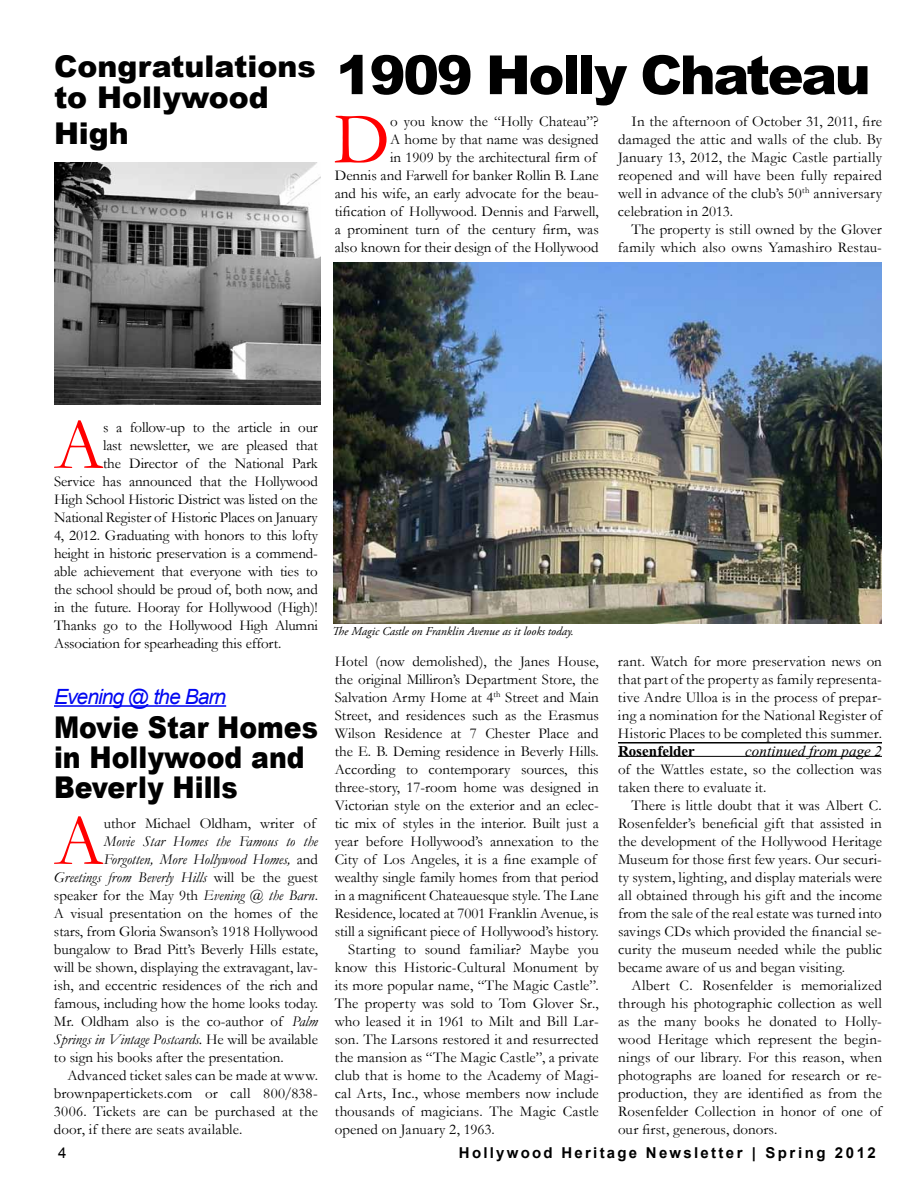
<style>
.page{position:relative;width:918px;height:1188px;background:#fff}
.page>*{position:absolute;margin:0;border:0;box-sizing:border-box;transform-origin:0 0}
.t1{font:72.75px "Garamond";color:#f00}
.t2{font:900 54px "Arial";letter-spacing:-.045em;color:#000}
.t3{font:900 30px/30px "Arial";color:#000;scale:.89 1}
.t4{font:900 30px/31.5px "Arial";color:#000}
.t5{font:italic 21px "Arial";letter-spacing:-.045em;color:#0007f1}
.t6{font:15px/18px "Garamond";color:#000;text-align:justify}
.t7{font:italic 15px "Garamond";color:#000}
.t8{font:700 15px "Arial";letter-spacing:.15em;color:#000}
.t9{font:italic 15px "Times New Roman";letter-spacing:.005em;color:#000}
.t10{font:700 15px "Times New Roman";color:#000}
.t11{font:15px "Arial";color:#000}
.t12{font:italic 12px "Adobe Garamond Pro";color:#000}
.s1{font-style:normal}
.s2{font-style:italic}
</style>
<div class="page">
<hr style="left:618px;top:756px;width:264px;height:1px;background:#000">
<img style="left:54px;top:162px;width:267px;height:243px">
<img style="left:333px;top:262px;width:549px;height:362px">
<hr style="left:54px;top:705px;width:172px;height:2px;background:#0007f1">
<hr style="left:618px;top:742px;width:264px;height:2px;background:#000">
<h3 class="t4" style="left:54px;top:50px;width:263px">Congratulations to Hollywood</h3>
<h3 class="t4" style="left:54px;top:117px;width:76px">High</h3>
<h2 class="t2" style="left:336px;top:36px;width:536px">1909 Holly Chateau</h2>
<h1 class="t1" style="left:334px;top:90px;width:58px">D</h1>
<p class="t6" style="left:335px;top:112px;width:266px;text-align:right">o you know the “Holly Chateau”?<br>A home by that name was designed<br>in 1909 by the architectural firm of<br>Dennis and Farwell for banker Rollin B. Lane and his wife, an early advocate for the beau&shy;tification of Hollywood. Dennis and Farwell, a prominent turn of the century firm, was also known for their design of the Hollywood</p>
<p class="t6" style="left:618px;top:112px;width:266px;text-indent:14px">In the afternoon of October 31, 2011, fire damaged the attic and walls of the club. By January 13, 2012, the Magic Castle partially reopened and will have been fully repaired well in advance of the club’s 50<sup>th</sup> anniversary celebration in 2013.</p>
<p class="t6" style="left:618px;top:220px;width:266px;text-align:right">The property is still owned by the Glover family which also owns Yamashiro Restau-</p>
<h1 class="t1" style="left:55px;top:396px;width:51px">A</h1>
<p class="t6" style="left:103px;top:418px;width:216px">s a follow-up to the article in our</p>
<p class="t6" style="left:103px;top:436px;width:216px">last newsletter, we are pleased that</p>
<p class="t6" style="left:103px;top:454px;width:216px">the Director of the National Park</p>
<p class="t6" style="left:54px;top:472px;width:265px">Service has announced that the Hollywood</p>
<p class="t6" style="left:54px;top:490px;width:265px">High School Historic District was listed on the</p>
<p class="t6" style="left:54px;top:508px;width:265px">National Register of Historic Places on January</p>
<p class="t6" style="left:54px;top:526px;width:265px">4, 2012. Graduating with honors to this lofty</p>
<p class="t6" style="left:54px;top:544px;width:265px">height in historic preservation is a commend-</p>
<p class="t6" style="left:54px;top:562px;width:265px">able achievement that everyone with ties to</p>
<p class="t6" style="left:54px;top:580px;width:265px">the school should be proud of, both now, and</p>
<p class="t6" style="left:54px;top:598px;width:265px">in the future. Hooray for Hollywood (High)!</p>
<p class="t6" style="left:54px;top:616px;width:265px">Thanks go to the Hollywood High Alumni</p>
<p class="t6" style="left:54px;top:634px;width:229px">Association for spearheading this effort.</p>
<h3 class="t5" style="left:54px;top:683px;width:174px">Evening @ the Barn</h3>
<h3 class="t3" style="left:54px;top:712px;width:298px">Movie Star Homes in Hollywood and<br>Beverly Hills</h3>
<h1 class="t1" style="left:55px;top:792px;width:51px">A</h1>
<p class="t6" style="left:104px;top:814px;width:214px">uthor Michael Oldham, writer of</p>
<p class="t7" style="left:104px;top:831px;width:216px">Movie Star Homes the Famous to the</p>
<p class="t7" style="left:104px;top:849px;width:216px">Forgotten, More Hollywood Homes, <span class="s1">and</span></p>
<p class="t7" style="left:54px;top:867px;width:266px">Greetings from Beverly Hills <span class="s1">will be the guest</span></p>
<p class="t6" style="left:54px;top:886px;width:266px">speaker for the May 9th <span class="s2">Evening @ the Barn</span>.</p>
<p class="t6" style="left:54px;top:904px;width:265px">A visual presentation on the homes of the</p>
<p class="t6" style="left:54px;top:922px;width:265px">stars, from Gloria Swanson’s 1918 Hollywood</p>
<p class="t6" style="left:54px;top:940px;width:265px">bungalow to Brad Pitt’s Beverly Hills estate,</p>
<p class="t6" style="left:54px;top:958px;width:266px">will be shown, displaying the extravagant, lav-</p>
<p class="t6" style="left:54px;top:976px;width:265px">ish, and eccentric residences of the rich and</p>
<p class="t6" style="left:54px;top:994px;width:265px">famous, including how the home looks today.</p>
<p class="t6" style="left:54px;top:1012px;width:265px">Mr. Oldham also is the co-author of <span class="s2">Palm</span></p>
<p class="t7" style="left:54px;top:1029px;width:265px">Springs in Vintage Postcards. <span class="s1">He will be available</span></p>
<p class="t6" style="left:54px;top:1048px;width:231px">to sign his books after the presentation.</p>
<p class="t6" style="left:67px;top:1066px;width:252px">Advanced ticket sales can be made at www.</p>
<p class="t6" style="left:54px;top:1084px;width:265px">brownpapertickets.com or call 800/838-</p>
<p class="t6" style="left:54px;top:1102px;width:265px">3006. Tickets are can be purchased at the</p>
<p class="t6" style="left:54px;top:1120px;width:190px">door, if there are seats available.</p>
<p class="t12" style="left:332px;top:624px;width:243px">The Magic Castle on Franklin Avenue as it looks today.</p>
<p class="t6" style="left:335px;top:652px;width:265px">Hotel (now demolished), the Janes House,</p>
<p class="t6" style="left:335px;top:670px;width:266px">the original Milliron’s Department Store, the</p>
<p class="t6" style="left:335px;top:688px;width:265px">Salvation Army Home at 4<sup>th</sup> Street and Main</p>
<p class="t6" style="left:335px;top:706px;width:266px">Street, and residences such as the Erasmus</p>
<p class="t6" style="left:335px;top:724px;width:265px">Wilson Residence at 7 Chester Place and</p>
<p class="t6" style="left:335px;top:742px;width:265px">the E. B. Deming residence in Beverly Hills.</p>
<p class="t6" style="left:335px;top:760px;width:265px">According to contemporary sources, this</p>
<p class="t6" style="left:335px;top:778px;width:265px">three-story, 17-room home was designed in</p>
<p class="t6" style="left:335px;top:796px;width:266px">Victorian style on the exterior and an eclec-</p>
<p class="t6" style="left:335px;top:814px;width:265px">tic mix of styles in the interior. Built just a</p>
<p class="t6" style="left:335px;top:832px;width:266px">year before Hollywood’s annexation to the</p>
<p class="t6" style="left:335px;top:850px;width:264px">City of Los Angeles, it is a fine example of</p>
<p class="t6" style="left:335px;top:868px;width:266px">wealthy single family homes from that period</p>
<p class="t6" style="left:335px;top:886px;width:265px">in a magnificent Chateauesque style. The Lane</p>
<p class="t6" style="left:335px;top:904px;width:265px">Residence, located at 7001 Franklin Avenue, is</p>
<p class="t6" style="left:335px;top:922px;width:265px">still a significant piece of Hollywood’s history.</p>
<p class="t6" style="left:348px;top:940px;width:252px">Starting to sound familiar? Maybe you</p>
<p class="t6" style="left:335px;top:958px;width:265px">know this Historic-Cultural Monument by</p>
<p class="t6" style="left:335px;top:976px;width:265px">its more popular name, “The Magic Castle”.</p>
<p class="t6" style="left:335px;top:994px;width:265px">The property was sold to Tom Glover Sr.,</p>
<p class="t6" style="left:335px;top:1012px;width:266px">who leased it in 1961 to Milt and Bill Lar-</p>
<p class="t6" style="left:335px;top:1030px;width:265px">son. The Larsons restored it and resurrected</p>
<p class="t6" style="left:335px;top:1048px;width:265px">the mansion as “The Magic Castle”, a private</p>
<p class="t6" style="left:335px;top:1066px;width:266px">club that is home to the Academy of Magi-</p>
<p class="t6" style="left:335px;top:1084px;width:266px">cal Arts, Inc., whose members now include</p>
<p class="t6" style="left:335px;top:1102px;width:265px">thousands of magicians. The Magic Castle</p>
<p class="t6" style="left:335px;top:1120px;width:162px">opened on January 2, 1963.</p>
<p class="t6" style="left:618px;top:652px;width:266px">rant. Watch for more preservation news on that part of the property as family representa&shy;tive Andre Ulloa is in the process of prepar&shy;ing a nomination for the National Register of Historic Places to be completed this summer.</p>
<p class="t10" style="left:618px;top:743px;width:78px">Rosenfelder</p>
<p class="t9" style="left:745px;top:743px;width:138px">continued from page 2</p>
<p class="t6" style="left:618px;top:760px;width:265px">of the Wattles estate, so the collection was taken there to evaluate it.</p>
<p class="t6" style="left:618px;top:796px;width:266px;text-indent:14px">There is little doubt that it was Albert C.<br>Rosenfelder’s beneficial gift that assisted in the development of the Hollywood Heritage Museum for those first few years. Our securi&shy;ty system, lighting, and display materials were all obtained through his gift and the income from the sale of the real estate was turned into savings CDs which provided the financial se&shy;curity the museum needed while the public became aware of us and began visiting.</p>
<p class="t6" style="left:618px;top:976px;width:266px;text-indent:14px">Albert C. Rosenfelder is memorialized through his photographic collection as well as the many books he donated to Holly&shy;wood Heritage which represent the begin&shy;nings of our library. For this reason, when photographs are loaned for research or re&shy;production, they are identified as from the Rosenfelder Collection in honor of one of our first, generous, donors.</p>
<p class="t11" style="left:58px;top:1143px;width:10px">4</p>
<p class="t8" style="left:459px;top:1142px;width:418px">Hollywood Heritage Newsletter | Spring 2012</p>
</div>
